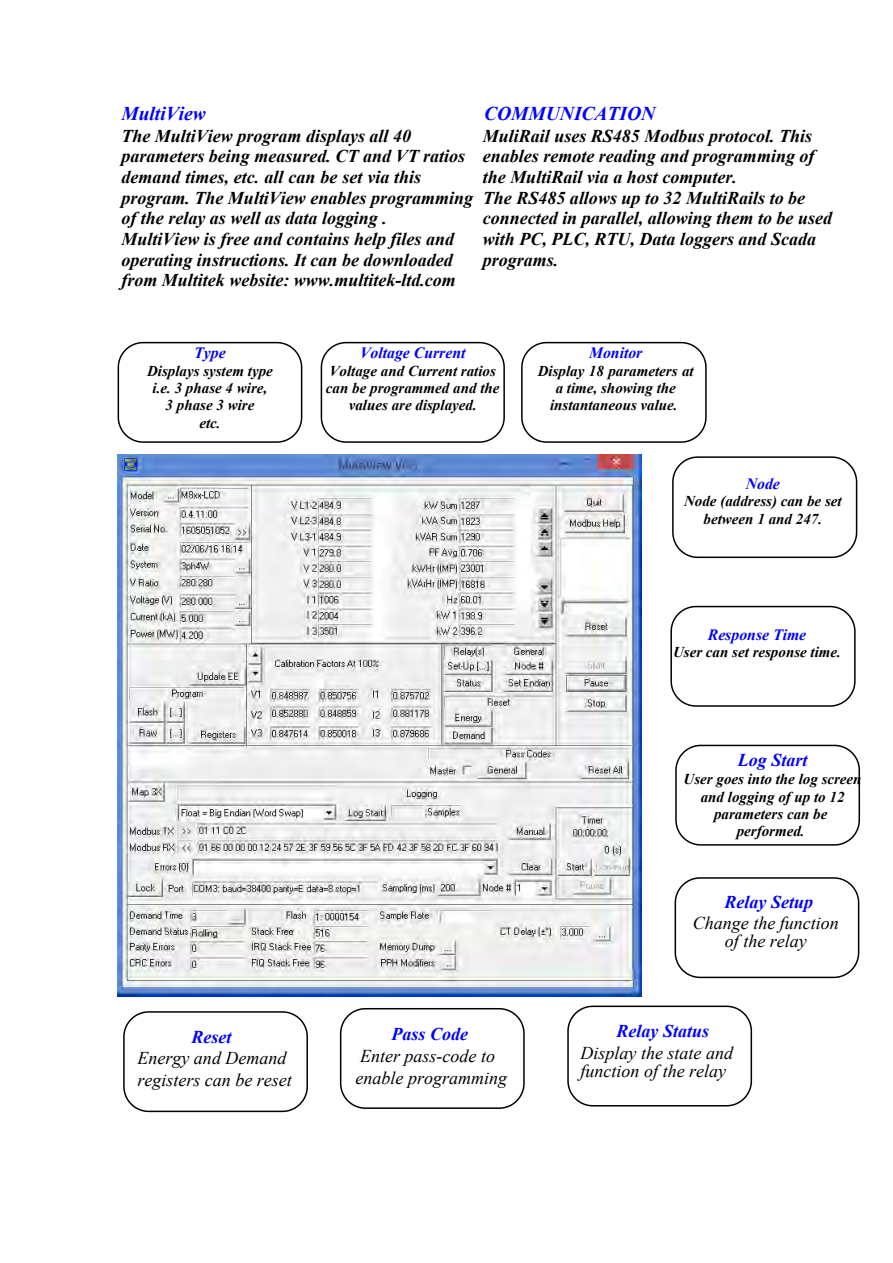
<style>
.page{position:relative;width:893px;height:1263px;background:#fff}
.page>*{position:absolute;margin:0;border:0;box-sizing:border-box;transform-origin:0 0}
.t1{font:italic 700 19.5px "Times New Roman";color:#00f}
.t2{font:italic 700 18px/20.7px "Times New Roman";color:#000}
.t3{font:italic 18px/21.6px "Times New Roman";color:#000}
.t4{font:italic 700 18px "Times New Roman";color:#00f}
.t5{font:italic 700 15.75px "Times New Roman";color:#00f}
.t6{font:italic 700 15px/17.2px "Times New Roman";color:#000;text-align:center}
</style>
<div class="page">
<svg style="left:118px;top:342px;width:184px;height:101px"></svg>
<svg style="left:675px;top:745px;width:185px;height:101px"></svg>
<svg style="left:521px;top:342px;width:186px;height:101px"></svg>
<svg style="left:321px;top:342px;width:184px;height:101px"></svg>
<svg style="left:670px;top:606px;width:186px;height:101px"></svg>
<svg style="left:672px;top:456px;width:185px;height:102px"></svg>
<svg style="left:340px;top:1008px;width:185px;height:101px"></svg>
<svg style="left:123px;top:1011px;width:185px;height:101px"></svg>
<svg style="left:567px;top:1005px;width:185px;height:101px"></svg>
<svg style="left:675px;top:877px;width:184px;height:101px"></svg>
<img style="left:118px;top:454px;width:523px;height:542px">
<p class="t1" style="left:484px;top:107px;width:173px">COMMUNICATION</p>
<p class="t2" style="left:483px;top:127px;width:351px">MuliRail uses RS485 Modbus protocol. This enables remote reading and programming of the MultiRail via a host computer.<br>The RS485 allows up to 32 MultiRails to be connected in parallel, allowing them to be used with PC, PLC, RTU, Data loggers and Scada programs.</p>
<p class="t1" style="left:121px;top:107px;width:86px">MultiView</p>
<p class="t2" style="left:121px;top:127px;width:353px">The MultiView program displays all 40 parameters being measured. CT and VT ratios demand times, etc. all can be set via this program. The MultiView enables programming of the relay as well as data logging .<br>MultiView is free and contains help files and operating instructions. It can be downloaded from Multitek website: www.multitek-ltd.com</p>
<p class="t5" style="left:194px;top:348px;width:33px">Type</p>
<p class="t6" style="left:147px;top:364px;width:127px">Displays system type i.e. 3 phase 4 wire,<br>3 phase 3 wire<br>etc.</p>
<p class="t5" style="left:360px;top:348px;width:107px">Voltage Current</p>
<p class="t6" style="left:326px;top:364px;width:175px">Voltage and Current ratios can be programmed and the values are displayed.</p>
<p class="t5" style="left:589px;top:348px;width:55px">Monitor</p>
<p class="t6" style="left:538px;top:364px;width:157px">Display 18 parameters at a time, showing the instantaneous value.</p>
<p class="t5" style="left:746px;top:478px;width:36px">Node</p>
<p class="t6" style="left:684px;top:494px;width:159px">Node (address) can be set between 1 and 247.</p>
<p class="t4" style="left:191px;top:1031px;width:41px">Reset</p>
<p class="t3" style="left:137px;top:1049px;width:156px">Energy and Demand registers can be reset</p>
<p class="t4" style="left:392px;top:1028px;width:78px">Pass Code</p>
<p class="t3" style="left:356px;top:1047px;width:153px">Enter pass-code to enable programming</p>
<p class="t5" style="left:708px;top:629px;width:100px">Response Time</p>
<p class="t6" style="left:673px;top:645px;width:169px">User can set response time.</p>
<p class="t4" style="left:738px;top:754px;width:71px">Log Start</p>
<p class="t6" style="left:684px;top:772px;width:179px">User goes into the log screen and logging of up to 12 parameters can be performed.</p>
<p class="t4" style="left:725px;top:895px;width:90px">Relay Setup</p>
<p class="t3" style="left:693px;top:916px;width:148px;line-height:18px;text-align:center">Change the function of the relay</p>
<p class="t4" style="left:617px;top:1025px;width:94px">Relay Status</p>
<p class="t3" style="left:581px;top:1045px;width:154px;line-height:18px">Display the state and function of the relay</p>
</div>
